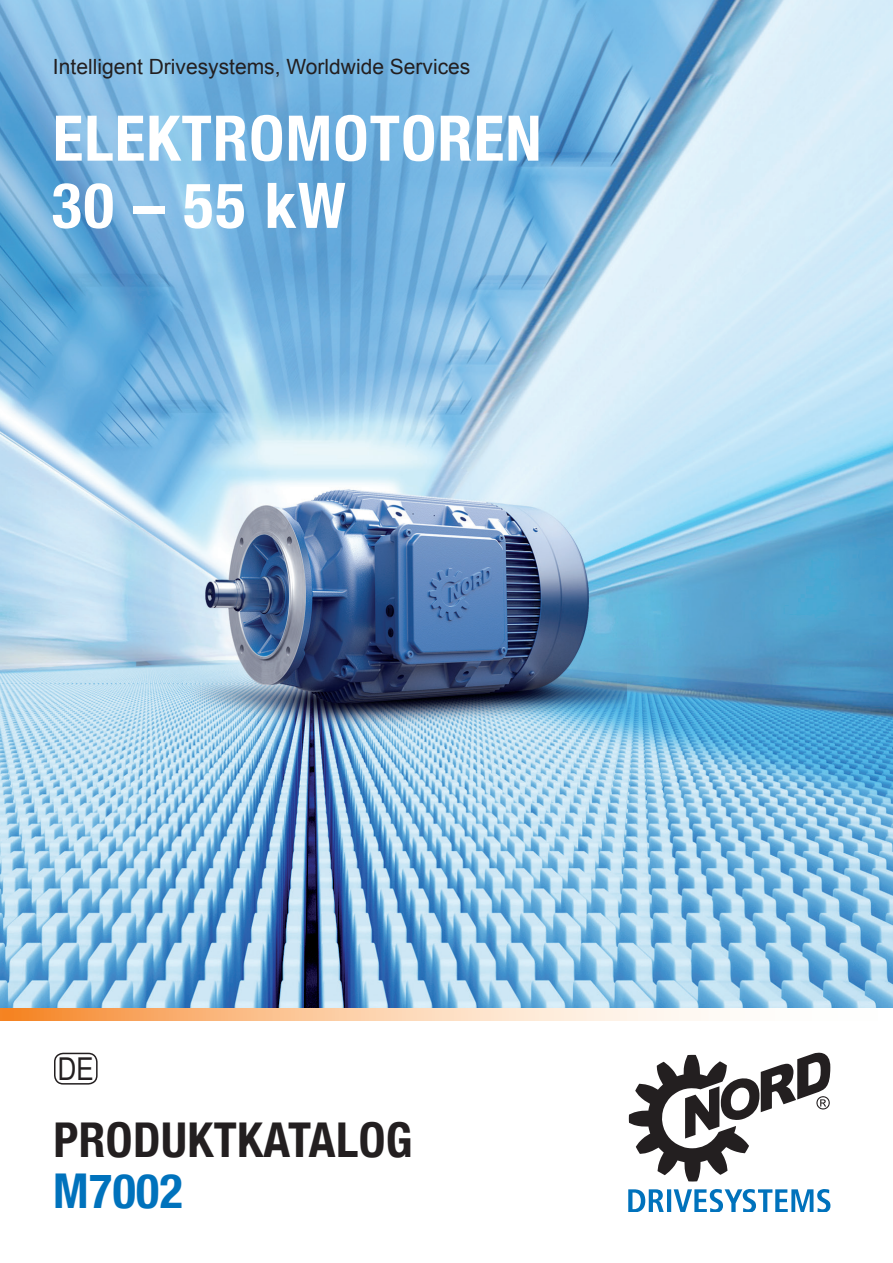
<style>
.page{position:relative;width:893px;height:1263px;background:#fff}
.page>*{position:absolute;margin:0;border:0;box-sizing:border-box;transform-origin:0 0}
.t1{font:700 condensed 63px/67.2px "Helvetica Neue";letter-spacing:.02em;color:#fff}
.t2{font:700 condensed 48px "Helvetica Neue";letter-spacing:.01em;color:#231f20}
.t3{font:700 condensed 48px "Helvetica Neue";letter-spacing:.01em;color:#0072bc}
.t4{font:31.5px "Arial Narrow";color:#231f20}
.t5{font:21px "Arial";color:#231f20}
</style>
<div class="page">
<img style="left:0;top:0;width:893px;height:1020px">
<svg style="left:628px;top:1189px;width:202px;height:23px"></svg>
<svg style="left:629px;top:1053px;width:201px;height:128px"></svg>
<div style="left:54px;top:1053px;width:44px;height:31px;border:2px solid #231f20;border-radius:9px"></div>
<p class="t5" style="left:53px;top:53px;width:419px">Intelligent Drivesystems, Worldwide Services</p>
<h1 class="t1" style="left:52px;top:104px;width:491px">ELEKTROMOTOREN<br>30 – 55 kW</h1>
<h3 class="t4" style="left:58px;top:1046px;width:37px">DE</h3>
<h2 class="t2" style="left:53px;top:1111px;width:361px">PRODUKTKATALOG</h2>
<h2 class="t3" style="left:53px;top:1162px;width:131px">M7002</h2>
</div>
